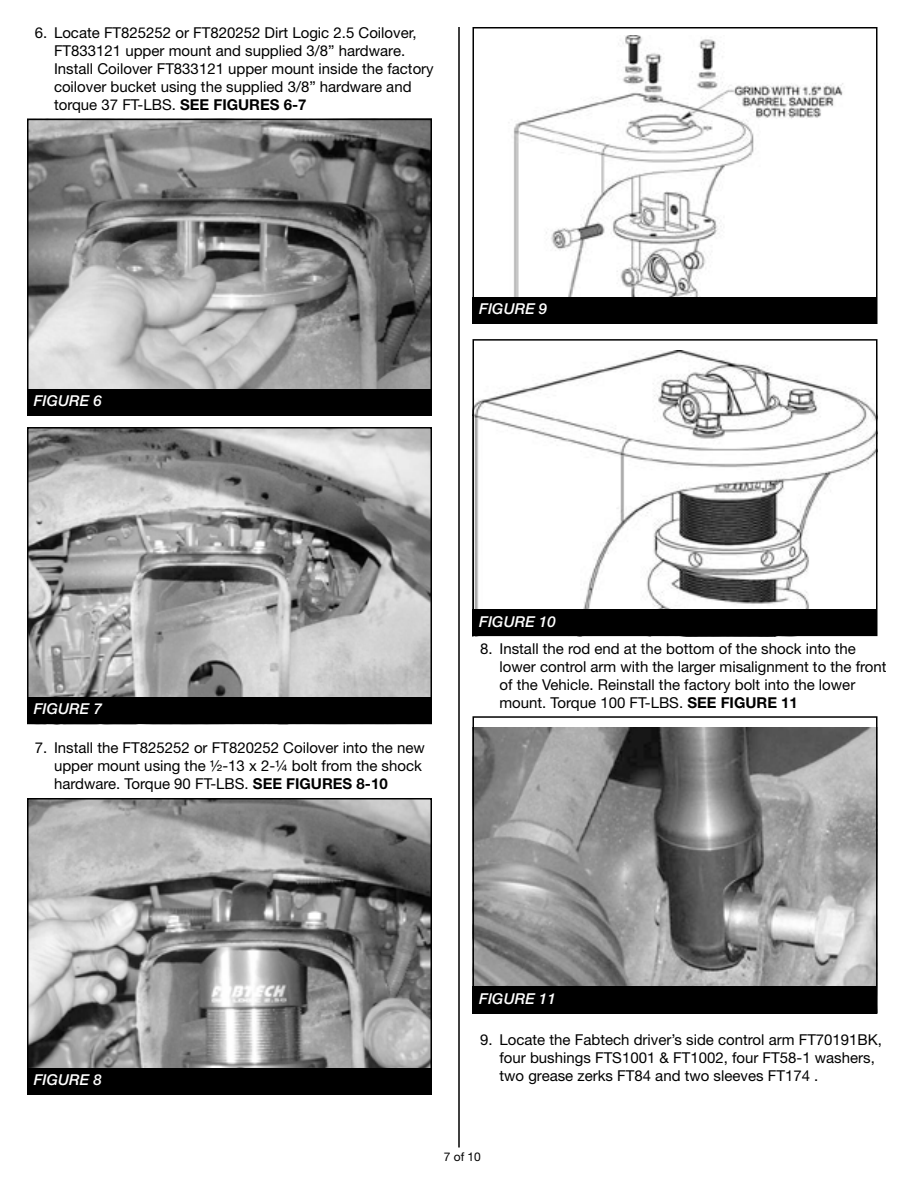
<style>
.page{position:relative;width:918px;height:1188px;background:#fff}
.page>*{position:absolute;margin:0;border:0;box-sizing:border-box;transform-origin:0 0}
.t1{font:15px/18px "Helvetica Neue LT Std";color:#000}
.t2{font:italic 500 15px "Helvetica Neue LT Std";color:#fff}
.t3{font:12px "Helvetica Neue LT Std";color:#000}
.s1{font-weight:700}
</style>
<div class="page">
<hr style="left:458px;top:27px;width:2px;height:1121px;background:#000">
<img style="left:30px;top:122px;width:399px;height:267px">
<div style="left:27px;top:119px;width:405px;height:297px;border:2px solid #000"></div>
<div style="left:27px;top:389px;width:405px;height:27px;background:#000"></div>
<img style="left:30px;top:430px;width:399px;height:267px">
<div style="left:27px;top:427px;width:405px;height:297px;border:2px solid #000"></div>
<div style="left:27px;top:697px;width:405px;height:27px;background:#000"></div>
<img style="left:30px;top:801px;width:399px;height:267px">
<div style="left:27px;top:798px;width:405px;height:297px;border:2px solid #000"></div>
<div style="left:27px;top:1068px;width:405px;height:27px;background:#000"></div>
<img style="left:513px;top:36px;width:330px;height:261px">
<div style="left:472px;top:27px;width:406px;height:297px;border:2px solid #000"></div>
<div style="left:472px;top:297px;width:406px;height:27px;background:#000"></div>
<img style="left:475px;top:351px;width:400px;height:258px">
<div style="left:472px;top:339px;width:406px;height:297px;border:2px solid #000"></div>
<div style="left:472px;top:609px;width:406px;height:27px;background:#000"></div>
<img style="left:475px;top:728px;width:400px;height:258px">
<div style="left:472px;top:716px;width:406px;height:297px;border:2px solid #000"></div>
<div style="left:472px;top:986px;width:406px;height:27px;background:#000"></div>
<p class="t1" style="left:54px;top:23px;width:381px;text-indent:-19px">6. Locate FT825252 or FT820252 Dirt Logic 2.5 Coilover, FT833121 upper mount and supplied 3/8” hardware.<br>Install Coilover FT833121 upper mount inside the factory coilover bucket using the supplied 3/8” hardware and torque 37 FT-LBS. <span class="s1">SEE FIGURES 6-7</span></p>
<p class="t2" style="left:34px;top:392px;width:70px">FIGURE 6</p>
<p class="t2" style="left:479px;top:300px;width:70px">FIGURE 9</p>
<p class="t2" style="left:34px;top:700px;width:70px">FIGURE 7</p>
<p class="t1" style="left:54px;top:739px;width:372px;text-indent:-19px">7. Install the FT825252 or FT820252 Coilover into the new upper mount using the ½-13 x 2-¼ bolt from the shock hardware. Torque 90 FT-LBS. <span class="s1">SEE FIGURES 8-10</span></p>
<p class="t2" style="left:479px;top:612px;width:78px">FIGURE 10</p>
<p class="t1" style="left:500px;top:639px;width:389px;text-indent:-19px">8. Install the rod end at the bottom of the shock into the lower control arm with the larger misalignment to the front of the Vehicle. Reinstall the factory bolt into the lower mount. Torque 100 FT-LBS. <span class="s1">SEE FIGURE 11</span></p>
<p class="t2" style="left:34px;top:1071px;width:70px">FIGURE 8</p>
<p class="t2" style="left:479px;top:990px;width:78px">FIGURE 11</p>
<p class="t1" style="left:500px;top:1031px;width:384px;text-indent:-19px">9. Locate the Fabtech driver’s side control arm FT70191BK, four bushings FTS1001 &amp; FT1002, four FT58-1 washers, two grease zerks FT84 and two sleeves FT174 .</p>
<p class="t3" style="left:444px;top:1150px;width:39px">7 of 10</p>
</div>
